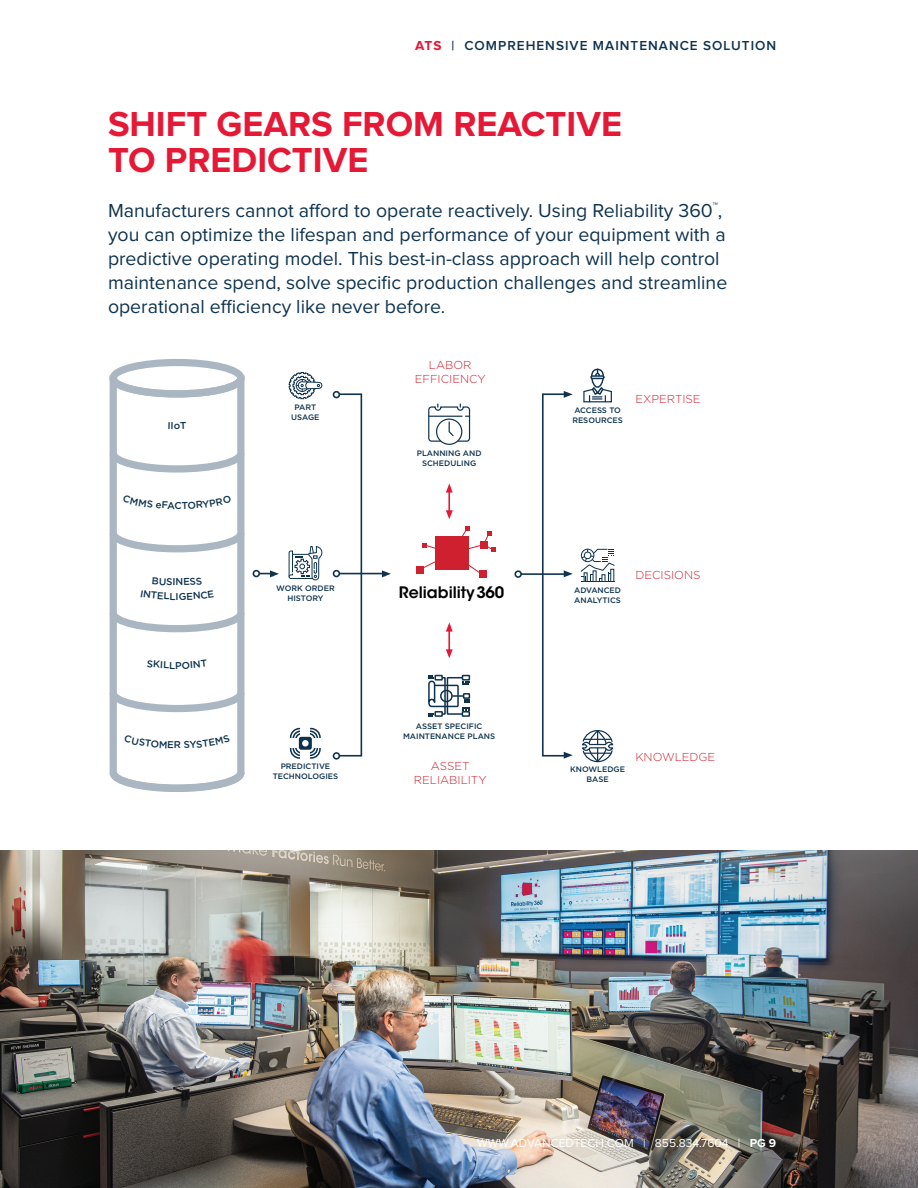
<style>
.page{position:relative;width:918px;height:1188px;background:#fff}
.page>*{position:absolute;margin:0;border:0;box-sizing:border-box;transform-origin:0 0}
.t1{font:700 36px/36px "Proxima Nova";color:#e51836}
.t2{font:19.5px/24px "Proxima Nova";color:#0f334f}
.t3{font:600 15.75px "ITC Avant Garde Std";color:#010203}
.t4{font:600 13.5px "Proxima Nova";letter-spacing:.075em;color:#0f334f}
.t5{font:12px "Proxima Nova";color:#fff}
.t6{font:300 11.55px/13.8px "Gotham";color:#cf202f;text-align:center}
.t7{font:500 9.9px "Gotham";color:#0f334f}
.t8{font:500 7.95px/9.8px "Gotham";color:#0f334f;text-align:center}
.s1{font-weight:700;color:#e51836}
.s2{font-weight:700}
</style>
<div class="page">
<img style="left:0;top:850px;width:918px;height:338px">
<div style="left:336px;top:393px;width:26px;height:364px;border:2px solid #0f334f"></div>
<div style="left:333px;top:391px;width:7px;height:7px;border:2px solid #0f334f;border-radius:50%"></div>
<div style="left:333px;top:752px;width:7px;height:8px;border:2px solid #0f334f;border-radius:50%"></div>
<hr style="left:336px;top:573px;width:47px;height:1px;background:#0f334f">
<div style="left:333px;top:570px;width:7px;height:7px;border:2px solid #0f334f;border-radius:50%"></div>
<svg style="left:382px;top:570px;width:9px;height:7px"></svg>
<svg style="left:253px;top:570px;width:26px;height:7px"></svg>
<div style="left:542px;top:393px;width:27px;height:364px;border:2px solid #0f334f"></div>
<hr style="left:518px;top:573px;width:48px;height:2px;background:#0f334f">
<div style="left:514px;top:570px;width:8px;height:8px;border:2px solid #0f334f;border-radius:50%"></div>
<svg style="left:564px;top:570px;width:9px;height:7px"></svg>
<svg style="left:564px;top:391px;width:9px;height:7px"></svg>
<svg style="left:564px;top:752px;width:9px;height:7px"></svg>
<hr style="left:448px;top:490px;width:2px;height:23px;background:#e51836">
<svg style="left:446px;top:484px;width:7px;height:9px"></svg>
<svg style="left:446px;top:510px;width:7px;height:9px"></svg>
<hr style="left:448px;top:629px;width:2px;height:23px;background:#e51836">
<svg style="left:446px;top:623px;width:7px;height:9px"></svg>
<svg style="left:446px;top:649px;width:7px;height:9px"></svg>
<svg style="left:109px;top:401px;width:136px;height:364px"></svg>
<svg style="left:113px;top:363px;width:128px;height:31px"></svg>
<div style="left:110px;top:359px;width:135px;height:39px;border:7px solid #aab7c2;border-radius:50%"></div>
<svg style="left:109px;top:446px;width:136px;height:30px"></svg>
<svg style="left:109px;top:371px;width:136px;height:30px"></svg>
<svg style="left:109px;top:765px;width:136px;height:27px"></svg>
<svg style="left:109px;top:606px;width:136px;height:30px"></svg>
<svg style="left:109px;top:686px;width:136px;height:30px"></svg>
<svg style="left:109px;top:526px;width:136px;height:30px"></svg>
<svg style="left:288px;top:546px;width:35px;height:35px"></svg>
<div style="left:299px;top:737px;width:13px;height:13px;background:#0f334f;border-radius:2px"></div>
<div style="left:302px;top:740px;width:7px;height:7px;background:#fff;border-radius:50%"></div>
<div style="left:295px;top:733px;width:21px;height:21px;border:2px solid #0f334f;border-radius:6px"></div>
<div style="left:293px;top:730px;width:25px;height:26px;border:2px solid #0f334f;border-radius:7px"></div>
<div style="left:290px;top:728px;width:31px;height:31px;border:2px solid #0f334f;border-radius:9px"></div>
<div style="left:301px;top:727px;width:9px;height:9px;background:#fff"></div>
<div style="left:301px;top:751px;width:9px;height:9px;background:#fff"></div>
<div style="left:313px;top:739px;width:9px;height:9px;background:#fff"></div>
<div style="left:289px;top:739px;width:9px;height:9px;background:#fff"></div>
<div style="left:462px;top:711px;width:8px;height:6px;border:2px solid #0f334f"></div>
<div style="left:462px;top:675px;width:8px;height:6px;border:2px solid #0f334f"></div>
<div style="left:463px;top:693px;width:7px;height:6px;border:2px solid #0f334f"></div>
<svg style="left:428px;top:675px;width:41px;height:42px"></svg>
<svg style="left:582px;top:730px;width:32px;height:33px"></svg>
<hr style="left:581px;top:581px;width:33px;height:1px;background:#0f334f">
<svg style="left:580px;top:549px;width:35px;height:32px"></svg>
<svg style="left:583px;top:368px;width:29px;height:35px"></svg>
<svg style="left:288px;top:372px;width:35px;height:28px"></svg>
<div style="left:436px;top:419px;width:26px;height:26px;border:1px solid #0f334f;border-radius:50%"></div>
<svg style="left:428px;top:404px;width:43px;height:38px"></svg>
<div style="left:479px;top:570px;width:8px;height:8px;background:#cf202f"></div>
<div style="left:416px;top:566px;width:8px;height:8px;background:#cf202f"></div>
<svg style="left:422px;top:526px;width:73px;height:47px"></svg>
<svg style="left:168px;top:422px;width:5px;height:7px"></svg>
<svg style="left:180px;top:422px;width:6px;height:7px"></svg>
<svg style="left:123px;top:495px;width:52px;height:14px"></svg>
<svg style="left:182px;top:495px;width:49px;height:14px"></svg>
<svg style="left:141px;top:577px;width:73px;height:23px"></svg>
<svg style="left:147px;top:660px;width:28px;height:9px"></svg>
<svg style="left:182px;top:660px;width:25px;height:9px"></svg>
<svg style="left:124px;top:735px;width:49px;height:13px"></svg>
<svg style="left:184px;top:735px;width:46px;height:13px"></svg>
<p class="t4" style="left:415px;top:40px;width:363px"><span class="s1">ATS</span> | COMPREHENSIVE MAINTENANCE SOLUTION</p>
<h1 class="t1" style="left:108px;top:108px;width:516px">SHIFT GEARS FROM REACTIVE<br>TO PREDICTIVE</h1>
<p class="t2" style="left:108px;top:199px;width:621px">Manufacturers cannot afford to operate reactively. Using Reliability 360<sup>™</sup>, you can optimize the lifespan and performance of your equipment with a predictive operating model. This best-in-class approach will help control maintenance spend, solve specific production challenges and streamline operational efficiency like never before.</p>
<p class="t7" style="left:174px;top:420px;width:8px">o</p>
<p class="t7" style="left:175px;top:500px;width:9px">C</p>
<p class="t7" style="left:176px;top:591px;width:5px">I</p>
<p class="t7" style="left:175px;top:660px;width:8px">P</p>
<p class="t7" style="left:174px;top:739px;width:9px">R</p>
<p class="t6" style="left:415px;top:358px;width:72px">LABOR<br>EFFICIENCY</p>
<p class="t6" style="left:635px;top:391px;width:67px">EXPERTISE</p>
<p class="t8" style="left:291px;top:402px;width:30px">PART<br>USAGE</p>
<p class="t8" style="left:572px;top:405px;width:52px;text-align:left">ACCESS TO<br>RESOURCES</p>
<p class="t8" style="left:417px;top:448px;width:66px">PLANNING AND<br>SCHEDULING</p>
<p class="t6" style="left:635px;top:567px;width:67px">DECISIONS</p>
<p class="t8" style="left:276px;top:583px;width:60px">WORK ORDER<br>HISTORY</p>
<p class="t3" style="left:399px;top:583px;width:107px">Reliability360</p>
<p class="t8" style="left:574px;top:586px;width:48px;text-align:left">ADVANCED<br>ANALYTICS</p>
<p class="t8" style="left:403px;top:721px;width:94px">ASSET SPECIFIC<br>MAINTENANCE PLANS</p>
<p class="t8" style="left:273px;top:762px;width:67px">PREDICTIVE<br>TECHNOLOGIES</p>
<p class="t6" style="left:414px;top:759px;width:74px">ASSET<br>RELIABILITY</p>
<p class="t8" style="left:570px;top:765px;width:57px">KNOWLEDGE<br>BASE</p>
<p class="t6" style="left:635px;top:750px;width:81px">KNOWLEDGE</p>
<p class="t5" style="left:477px;top:1138px;width:301px">WWW.ADVANCEDTECH.COM | 855.834.7604 | <span class="s2">PG 9</span></p>
</div>
